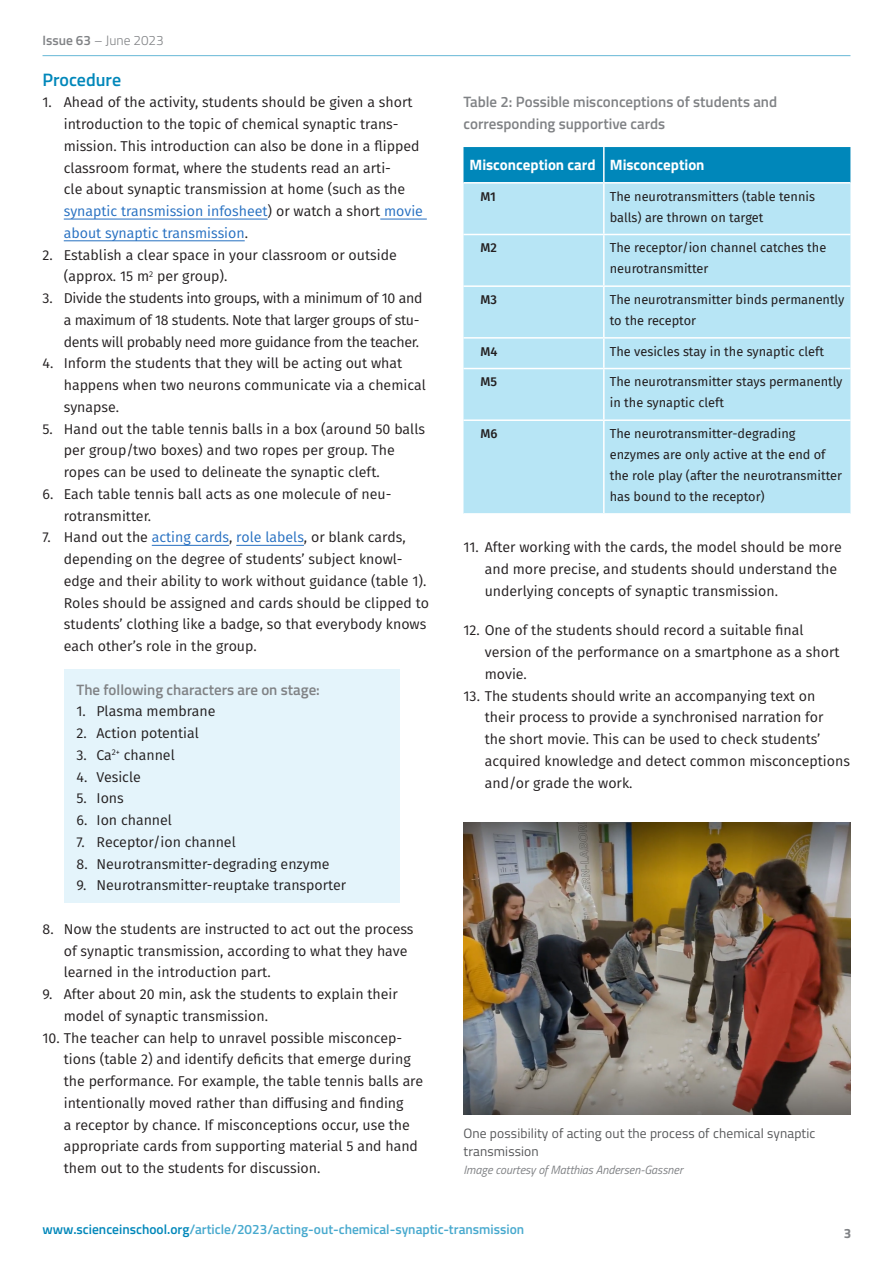
<style>
.page{position:relative;width:893px;height:1263px;background:#fff}
.page>*{position:absolute;margin:0;border:0;box-sizing:border-box;transform-origin:0 0}
.TEACH_Heading_4{font:600 18px "Titillium Web";color:#0087ba}
.TEACH_Heading_6{font:600 15px/21.8px "Titillium Web";color:#808285}
.Table_header_white{font:700 15px "Titillium Web";color:#fff}
.List_figures_FIRA{font:14.25px/21.8px "Fira Sans";color:#231f20}
.List_figures_FIRA-2{font:14.25px/21.8px "Fira Sans";letter-spacing:-.02em;color:#231f20}
.t1{font:600 13.5px "Titillium Web";color:#47a9ce}
.t2{font:13.5px/18px "Titillium Web";letter-spacing:.01em;color:#57585a}
.t3{font:300 13.5px "Titillium Web";color:#808285}
.t4{font:700 13.5px "Titillium Web";color:#808285}
.Table_copy_FIRA{font:12.75px/21px "Fira Sans";color:#231f20}
.Table_copy_FIRA-2{font:500 12.75px "Fira Sans";color:#231f20}
.Credit{font:italic 12px "Titillium Web";color:#808285}
.s1{font-weight:600}
.s2{color:#256fc1}
.s3{color:#0087ba}
</style>
<div class="page">
<hr style="left:43px;top:55px;width:807px;height:1px;background:#66b7d6">
<hr style="left:64px;top:219px;width:204px;height:1px;background:#256fc1">
<hr style="left:380px;top:219px;width:47px;height:1px;background:#256fc1">
<hr style="left:64px;top:241px;width:181px;height:1px;background:#256fc1">
<hr style="left:152px;top:545px;width:77px;height:1px;background:#256fc1">
<hr style="left:236px;top:545px;width:68px;height:1px;background:#256fc1">
<div style="left:64px;top:669px;width:336px;height:40px;background:#e4f4fb"></div>
<div style="left:64px;top:694px;width:336px;height:35px;background:#e4f4fb"></div>
<div style="left:64px;top:716px;width:336px;height:34px;background:#e4f4fb"></div>
<div style="left:64px;top:738px;width:336px;height:34px;background:#e4f4fb"></div>
<div style="left:64px;top:760px;width:336px;height:34px;background:#e4f4fb"></div>
<div style="left:64px;top:781px;width:336px;height:35px;background:#e4f4fb"></div>
<div style="left:64px;top:803px;width:336px;height:34px;background:#e4f4fb"></div>
<div style="left:64px;top:825px;width:336px;height:34px;background:#e4f4fb"></div>
<div style="left:64px;top:847px;width:336px;height:34px;background:#e4f4fb"></div>
<div style="left:64px;top:868px;width:336px;height:35px;background:#e4f4fb"></div>
<div style="left:463px;top:147px;width:387px;height:35px;background:#0087ba"></div>
<div style="left:463px;top:184px;width:387px;height:329px;background:#b7e5f5"></div>
<hr style="left:603px;top:147px;width:2px;height:35px;background:#fff">
<hr style="left:603px;top:184px;width:2px;height:50px;background:#fff">
<hr style="left:463px;top:234px;width:141px;height:1px;background:#fff">
<hr style="left:604px;top:234px;width:246px;height:1px;background:#fff">
<hr style="left:603px;top:235px;width:2px;height:50px;background:#fff">
<hr style="left:463px;top:285px;width:141px;height:2px;background:#fff">
<hr style="left:604px;top:285px;width:246px;height:2px;background:#fff">
<hr style="left:603px;top:287px;width:2px;height:50px;background:#fff">
<hr style="left:463px;top:337px;width:141px;height:2px;background:#fff">
<hr style="left:604px;top:337px;width:246px;height:2px;background:#fff">
<hr style="left:603px;top:339px;width:2px;height:29px;background:#fff">
<hr style="left:463px;top:368px;width:141px;height:1px;background:#fff">
<hr style="left:604px;top:368px;width:246px;height:1px;background:#fff">
<hr style="left:603px;top:369px;width:2px;height:50px;background:#fff">
<hr style="left:463px;top:419px;width:141px;height:2px;background:#fff">
<hr style="left:604px;top:419px;width:246px;height:2px;background:#fff">
<hr style="left:603px;top:421px;width:2px;height:92px;background:#fff">
<img style="left:463px;top:823px;width:387px;height:291px">
<p class="t3" style="left:43px;top:31px;width:123px"><span class="s1">Issue 63</span> – June 2023</p>
<p class="TEACH_Heading_4" style="left:43px;top:66px;width:80px">Procedure</p>
<p class="List_figures_FIRA" style="left:64px;top:91px;width:361px;text-indent:-21px">1. Ahead of the activity, students should be given a short introduction to the topic of chemical synaptic trans&shy;mission. This introduction can also be done in a flipped classroom format, where the students read an arti-<br>cle about synaptic transmission at home (such as the <span class="s2">synaptic transmission infosheet</span>) or watch a short <span class="s2">movie about synaptic transmission</span>.</p>
<p class="List_figures_FIRA" style="left:64px;top:243px;width:334px;text-indent:-21px">2. Establish a clear space in your classroom or outside (approx. 15 m<sup>2</sup> per group).</p>
<p class="List_figures_FIRA-2" style="left:64px;top:287px;width:360px;text-indent:-21px">3. Divide the students into groups, with a minimum of 10 and a maximum of 18 students. Note that larger groups of stu&shy;dents will probably need more guidance from the teacher.</p>
<p class="List_figures_FIRA" style="left:64px;top:352px;width:364px;text-indent:-21px">4. Inform the students that they will be acting out what happens when two neurons communicate via a chemical synapse.</p>
<p class="List_figures_FIRA" style="left:64px;top:417px;width:363px;text-indent:-21px">5. Hand out the table tennis balls in a box (around 50 balls per group/two boxes) and two ropes per group. The ropes can be used to delineate the synaptic cleft.</p>
<p class="List_figures_FIRA" style="left:64px;top:483px;width:329px;text-indent:-21px">6. Each table tennis ball acts as one molecule of neu&shy;rotransmitter.</p>
<p class="List_figures_FIRA" style="left:64px;top:526px;width:367px;text-indent:-21px">7. Hand out the <span class="s2">acting cards</span>, <span class="s2">role labels</span>, or blank cards, depending on the degree of students’ subject knowl&shy;edge and their ability to work without guidance (table 1).<br>Roles should be assigned and cards should be clipped to students’ clothing like a badge, so that everybody knows each other’s role in the group.</p>
<p class="TEACH_Heading_6" style="left:77px;top:678px;width:245px">The following characters are on stage:</p>
<p class="List_figures_FIRA" style="left:77px;top:700px;width:141px">1. Plasma membrane</p>
<p class="List_figures_FIRA" style="left:77px;top:722px;width:124px">2. Action potential</p>
<p class="List_figures_FIRA" style="left:77px;top:744px;width:100px">3. Ca<sup>2+</sup> channel</p>
<p class="List_figures_FIRA" style="left:77px;top:765px;width:66px">4. Vesicle</p>
<p class="List_figures_FIRA" style="left:77px;top:787px;width:49px">5. Ions</p>
<p class="List_figures_FIRA" style="left:77px;top:809px;width:97px">6. Ion channel</p>
<p class="List_figures_FIRA" style="left:77px;top:831px;width:161px">7. Receptor/ion channel</p>
<p class="List_figures_FIRA" style="left:77px;top:852px;width:254px">8. Neurotransmitter-degrading enzyme</p>
<p class="List_figures_FIRA" style="left:77px;top:874px;width:271px">9. Neurotransmitter-reuptake transporter</p>
<p class="List_figures_FIRA" style="left:64px;top:918px;width:351px;text-indent:-21px">8. Now the students are instructed to act out the process of synaptic transmission, according to what they have learned in the introduction part.</p>
<p class="List_figures_FIRA" style="left:64px;top:983px;width:336px;text-indent:-21px">9. After about 20 min, ask the students to explain their model of synaptic transmission.</p>
<p class="List_figures_FIRA" style="left:64px;top:1026px;width:361px;text-indent:-21px">10. The teacher can help to unravel possible misconcep&shy;tions (table 2) and identify deficits that emerge during the performance. For example, the table tennis balls are intentionally moved rather than diffusing and finding<br>a receptor by chance. If misconceptions occur, use the appropriate cards from supporting material 5 and hand them out to the students for discussion.</p>
<p class="TEACH_Heading_6" style="left:463px;top:90px;width:315px">Table 2: Possible misconceptions of students and corresponding supportive cards</p>
<p class="Table_header_white" style="left:469px;top:153px;width:128px">Misconception card</p>
<p class="Table_header_white" style="left:610px;top:153px;width:96px">Misconception</p>
<p class="Table_copy_FIRA-2" style="left:480px;top:186px;width:17px">M1</p>
<p class="Table_copy_FIRA" style="left:610px;top:185px;width:207px">The neurotransmitters (table tennis balls) are thrown on target</p>
<p class="Table_copy_FIRA-2" style="left:480px;top:238px;width:18px">M2</p>
<p class="Table_copy_FIRA" style="left:610px;top:237px;width:218px">The receptor/ion channel catches the neurotransmitter</p>
<p class="Table_copy_FIRA-2" style="left:480px;top:289px;width:18px">M3</p>
<p class="Table_copy_FIRA" style="left:610px;top:289px;width:236px">The neurotransmitter binds permanently to the receptor</p>
<p class="Table_copy_FIRA-2" style="left:480px;top:341px;width:18px">M4</p>
<p class="Table_copy_FIRA" style="left:610px;top:340px;width:216px">The vesicles stay in the synaptic cleft</p>
<p class="Table_copy_FIRA-2" style="left:480px;top:372px;width:18px">M5</p>
<p class="Table_copy_FIRA" style="left:610px;top:371px;width:234px">The neurotransmitter stays permanently in the synaptic cleft</p>
<p class="Table_copy_FIRA-2" style="left:480px;top:423px;width:18px">M6</p>
<p class="Table_copy_FIRA" style="left:610px;top:423px;width:234px">The neurotransmitter-degrading enzymes are only active at the end of the role play (after the neurotransmitter has bound to the receptor)</p>
<p class="List_figures_FIRA" style="left:485px;top:536px;width:358px;text-indent:-21px">11. After working with the cards, the model should be more and more precise, and students should understand the underlying concepts of synaptic transmission.</p>
<p class="List_figures_FIRA" style="left:485px;top:619px;width:356px;text-indent:-21px">12. One of the students should record a suitable final version of the performance on a smartphone as a short movie.</p>
<p class="List_figures_FIRA" style="left:485px;top:684px;width:367px;text-indent:-21px">13. The students should write an accompanying text on<br>their process to provide a synchronised narration for<br>the short movie. This can be used to check students’ acquired knowledge and detect common misconceptions and/or grade the work.</p>
<p class="t2" style="left:463px;top:1124px;width:353px">One possibility of acting out the process of chemical synaptic transmission</p>
<p class="Credit" style="left:463px;top:1161px;width:221px">Image courtesy of Matthias Andersen-Gassner</p>
<p class="t1" style="left:43px;top:1219px;width:483px"><span class="s3">www.scienceinschool.org</span>/article/2023/acting-out-chemical-synaptic-transmission</p>
<p class="t4" style="left:844px;top:1223px;width:9px">3</p>
</div>
